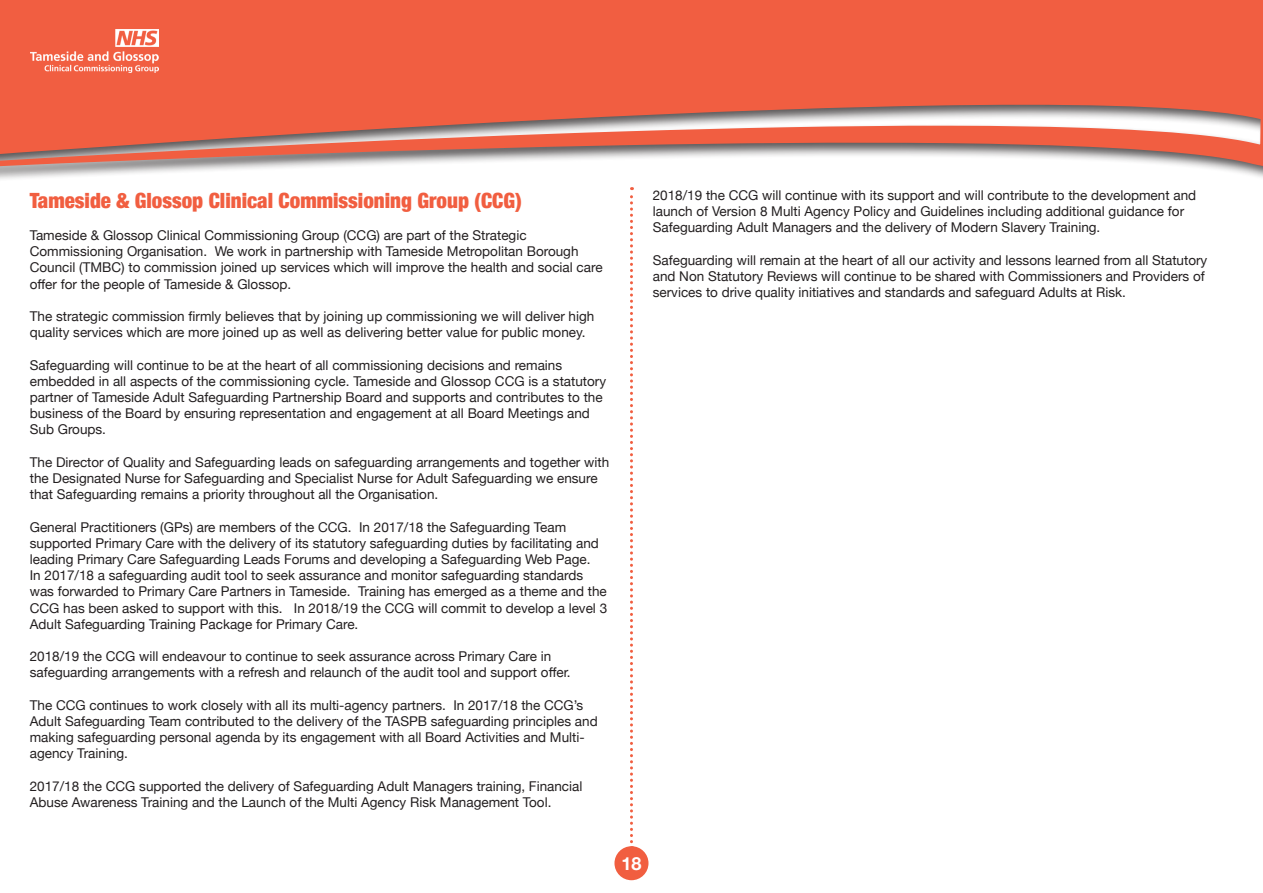
<style>
.page{position:relative;width:1263px;height:893px;background:#fff}
.page>*{position:absolute;margin:0;border:0;box-sizing:border-box;transform-origin:0 0}
.t1{font:900 condensed 21px "Helvetica Neue";color:#f15e40}
.t2{font:700 18px "Helvetica Neue";color:#fff}
.t3{font:13.5px/16.2px "Helvetica Neue";color:#231f20}
</style>
<div class="page">
<div style="left:614px;top:846px;width:34px;height:34px;background:#f15e40;border-radius:50%"></div>
<div style="left:0;top:0;width:1263px;height:184px;background:#231f20;opacity:.75"></div>
<svg style="left:0;top:0;width:1263px;height:169px;background:#e7735c"></svg>
<svg style="left:630px;top:187px;width:3px;height:660px"></svg>
<img style="left:31px;top:30px;width:128px;height:43px">
<h1 class="t1" style="left:30px;top:183px;width:494px">Tameside &amp; Glossop Clinical Commissioning Group (CCG)</h1>
<p class="t3" style="left:30px;top:228px;width:574px">Tameside &amp; Glossop Clinical Commissioning Group (CCG) are part of the Strategic Commissioning Organisation. We work in partnership with Tameside Metropolitan Borough Council (TMBC) to commission joined up services which will improve the health and social care offer for the people of Tameside &amp; Glossop.</p>
<p class="t3" style="left:30px;top:309px;width:566px">The strategic commission firmly believes that by joining up commissioning we will deliver high quality services which are more joined up as well as delivering better value for public money.</p>
<p class="t3" style="left:30px;top:357px;width:578px">Safeguarding will continue to be at the heart of all commissioning decisions and remains embedded in all aspects of the commissioning cycle. Tameside and Glossop CCG is a statutory partner of Tameside Adult Safeguarding Partnership Board and supports and contributes to the business of the Board by ensuring representation and engagement at all Board Meetings and Sub Groups.</p>
<p class="t3" style="left:30px;top:455px;width:581px">The Director of Quality and Safeguarding leads on safeguarding arrangements and together with the Designated Nurse for Safeguarding and Specialist Nurse for Adult Safeguarding we ensure that Safeguarding remains a priority throughout all the Organisation.</p>
<p class="t3" style="left:30px;top:519px;width:579px">General Practitioners (GPs) are members of the CCG. In 2017/18 the Safeguarding Team supported Primary Care with the delivery of its statutory safeguarding duties by facilitating and leading Primary Care Safeguarding Leads Forums and developing a Safeguarding Web Page.<br>In 2017/18 a safeguarding audit tool to seek assurance and monitor safeguarding standards was forwarded to Primary Care Partners in Tameside. Training has emerged as a theme and the CCG has been asked to support with this. In 2018/19 the CCG will commit to develop a level 3<br>Adult Safeguarding Training Package for Primary Care.</p>
<p class="t3" style="left:30px;top:649px;width:542px">2018/19 the CCG will endeavour to continue to seek assurance across Primary Care in safeguarding arrangements with a refresh and relaunch of the audit tool and support offer.</p>
<p class="t3" style="left:30px;top:698px;width:569px">The CCG continues to work closely with all its multi-agency partners. In 2017/18 the CCG’s Adult Safeguarding Team contributed to the delivery of the TASPB safeguarding principles and making safeguarding personal agenda by its engagement with all Board Activities and Multi&shy;agency Training.</p>
<p class="t3" style="left:30px;top:779px;width:554px">2017/18 the CCG supported the delivery of Safeguarding Adult Managers training, Financial<br>Abuse Awareness Training and the Launch of the Multi Agency Risk Management Tool.</p>
<p class="t3" style="left:653px;top:188px;width:545px">2018/19 the CCG will continue with its support and will contribute to the development and launch of Version 8 Multi Agency Policy and Guidelines including additional guidance for<br>Safeguarding Adult Managers and the delivery of Modern Slavery Training.</p>
<p class="t3" style="left:653px;top:253px;width:556px">Safeguarding will remain at the heart of all our activity and lessons learned from all Statutory and Non Statutory Reviews will continue to be shared with Commissioners and Providers of services to drive quality initiatives and standards and safeguard Adults at Risk.</p>
<h2 class="t2" style="left:621px;top:849px;width:22px">18</h2>
</div>
